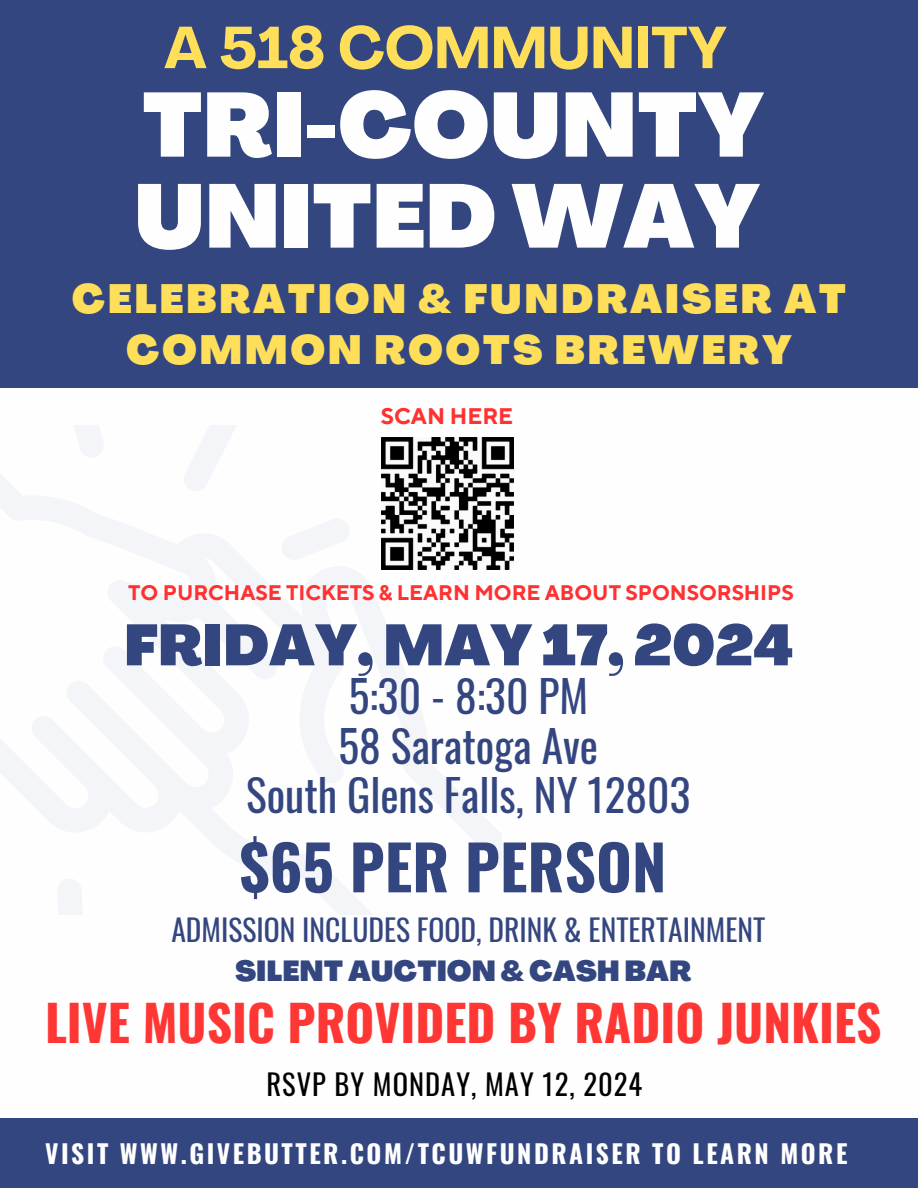
<style>
.page{position:relative;width:918px;height:1188px;background:#fff}
.page>*{position:absolute;margin:0;border:0;box-sizing:border-box;transform-origin:0 0}
.t1{font:900 89.25px "Agrandir";color:#fefefe}
.t2{font:900 88.5px "Agrandir";color:#fefefe}
.t3{font:700 61.5px "Oswald";color:#334680}
.t4{font:700 58.2px "Agrandir";color:#ffde59}
.t5{font:900 57px "Agrandir";color:#334680}
.t6{font:700 49.5px "Oswald";color:#ff3734}
.t7{font:43.5px/49.5px "Oswald";color:#334680;text-align:center}
.t8{font:900 40.05px/50.7px "Agrandir";letter-spacing:.065em;color:#ffde59;text-align:center}
.t9{font:29.7px "Oswald";color:#334680}
.t10{font:28.5px "Oswald";letter-spacing:.035em;color:#000}
.t11{font:900 28.5px "Agrandir";color:#334680}
.t12{font:700 25.5px "Oswald";letter-spacing:.1em;color:#fefefe}
.t13{font:700 22.5px "TT Norms Pro";color:#ff3131}
.t14{font:700 21px "TT Norms Pro";color:#ff3131}
</style>
<div class="page">
<div style="left:0;top:0;width:918px;height:388px;background:#334680"></div>
<svg style="left:0;top:474px;width:501px;height:441px"></svg>
<svg style="left:57px;top:878px;width:28px;height:37px"></svg>
<svg style="left:182px;top:425px;width:58px;height:66px"></svg>
<svg style="left:280px;top:517px;width:71px;height:43px"></svg>
<svg style="left:74px;top:425px;width:29px;height:32px"></svg>
<div style="left:0;top:1118px;width:918px;height:70px;background:#334680"></div>
<img style="left:381px;top:437px;width:132px;height:132px">
<p class="t4" style="left:164px;top:24px;width:564px">A 518 COMMUNITY</p>
<h1 class="t1" style="left:142px;top:90px;width:624px">TRI-COUNTY</h1>
<h1 class="t2" style="left:134px;top:181px;width:627px">UNITED WAY</h1>
<h4 class="t8" style="left:72px;top:278px;width:776px">CELEBRATION &amp; FUNDRAISER AT<br>COMMON ROOTS BREWERY</h4>
<h6 class="t13" style="left:381px;top:403px;width:134px">SCAN HERE</h6>
<h3 class="t14" style="left:128px;top:580px;width:667px">TO PURCHASE TICKETS &amp; LEARN MORE ABOUT SPONSORSHIPS</h3>
<h2 class="t5" style="left:124px;top:623px;width:671px">FRIDAY, MAY 17, 2024</h2>
<p class="t7" style="left:246px;top:670px;width:446px">5:30 - 8:30 PM<br>58 Saratoga Ave<br>South Glens Falls, NY 12803</p>
<p class="t3" style="left:240px;top:819px;width:428px">$65 PER PERSON</p>
<p class="t9" style="left:171px;top:906px;width:596px">ADMISSION INCLUDES FOOD, DRINK &amp; ENTERTAINMENT</p>
<p class="t11" style="left:235px;top:960px;width:458px">SILENT AUCTION &amp; CASH BAR</p>
<h2 class="t6" style="left:45px;top:984px;width:838px">LIVE MUSIC PROVIDED BY RADIO JUNKIES</h2>
<h5 class="t10" style="left:266px;top:1062px;width:377px">RSVP BY MONDAY, MAY 12, 2024</h5>
<p class="t12" style="left:45px;top:1133px;width:804px">VISIT WWW.GIVEBUTTER.COM/TCUWFUNDRAISER TO LEARN MORE</p>
</div>
